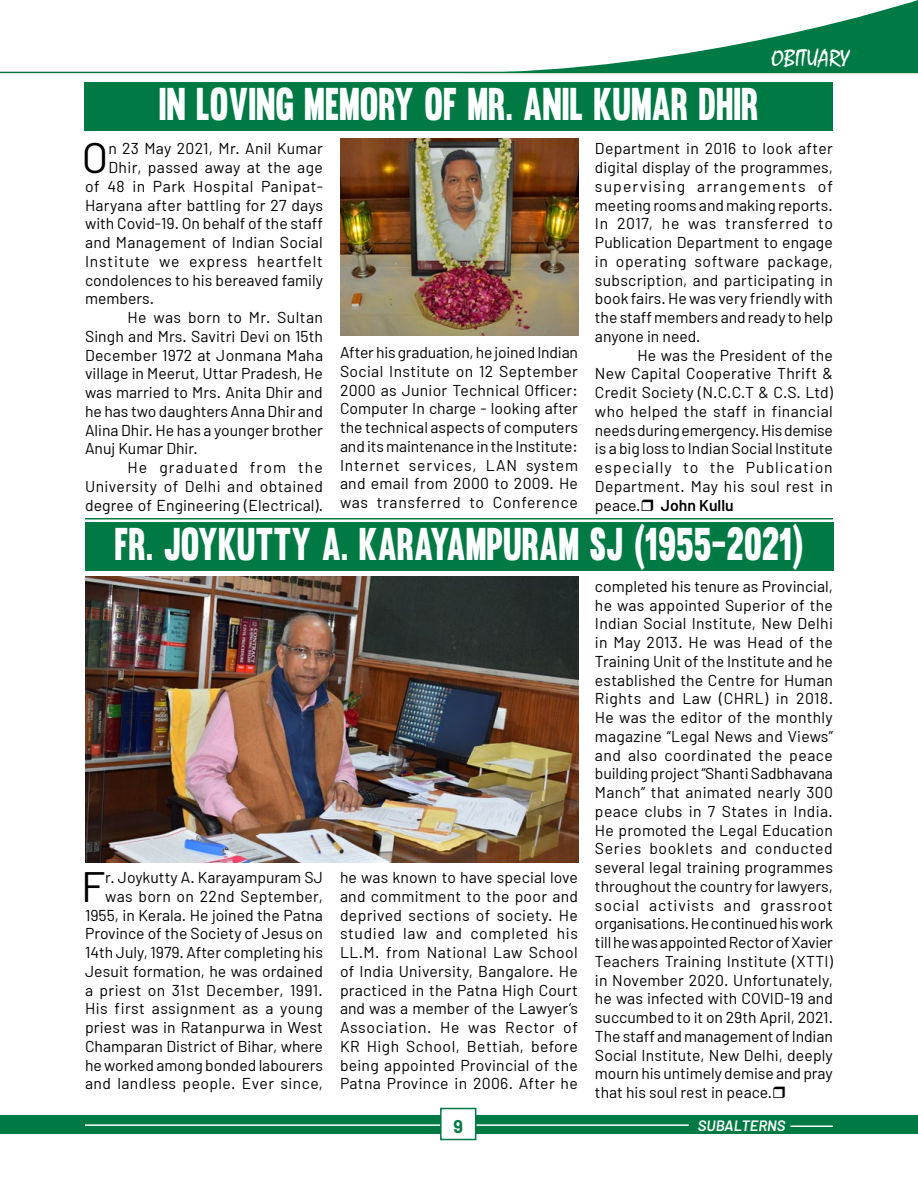
<style>
.page{position:relative;width:918px;height:1188px;background:#fff}
.page>*{position:absolute;margin:0;border:0;box-sizing:border-box;transform-origin:0 0}
.Heading{font:45px "Muro";color:#fff;scale:.79 1}
.Para_2{font:42.6px "Barlow";color:#000}
.t1{font:24px "Mistral";color:#fff}
.t2{font:700 18px "Barlow";color:#007a44}
.Para_2-2{font:15.75px/18.8px "Barlow";letter-spacing:.01em;color:#000;text-align:justify}
.Para_2-3{font:15.75px "Barlow";letter-spacing:.05em;color:#000}
.Para_2-4{font:15.75px "Barlow";letter-spacing:.035em;color:#000}
.Para_2-5{font:600 15.75px "Barlow";color:#000}
.t3{font:italic 600 15px "Barlow";color:#fff}
</style>
<div class="page">
<div style="left:0;top:1116px;width:918px;height:18px;background:#007a44"></div>
<hr style="left:85px;top:1124px;width:604px;height:2px;background:#fff">
<hr style="left:790px;top:1125px;width:43px;height:2px;background:#fff">
<svg style="left:453px;top:0;width:465px;height:72px"></svg>
<hr style="left:0;top:72px;width:918px;height:1px;background:#007a44">
<div style="left:441px;top:1109px;width:35px;height:31px;background:#fff"></div>
<div style="left:440px;top:1108px;width:36px;height:32px;border:2px solid #007a44"></div>
<div style="left:84px;top:82px;width:749px;height:49px;background:#007a44"></div>
<div style="left:85px;top:523px;width:749px;height:48px;background:#007a44"></div>
<img style="left:340px;top:139px;width:239px;height:196px">
<hr style="left:85px;top:518px;width:748px;height:1px;background:#007a44">
<img style="left:85px;top:576px;width:494px;height:287px">
<p class="Heading" style="left:159px;top:77px;width:761px">IN LOVING MEMORY OF MR. ANIL KUMAR DHIR</p>
<p class="t1" style="left:771px;top:44px;width:80px">OBITUARY</p>
<p class="Para_2" style="left:82px;top:131px;width:28px">O</p>
<p class="Para_2-2" style="left:108px;top:139px;width:216px">n 23 May 2021, Mr. Anil Kumar</p>
<p class="Para_2-2" style="left:108px;top:158px;width:216px">Dhir, passed away at the age</p>
<p class="Para_2-4" style="left:85px;top:176px;width:239px">of 48 in Park Hospital Panipat-</p>
<p class="Para_2-2" style="left:85px;top:195px;width:240px">Haryana after battling for 27 days</p>
<p class="Para_2-2" style="left:85px;top:214px;width:239px">with Covid-19. On behalf of the staff</p>
<p class="Para_2-2" style="left:85px;top:233px;width:239px">and Management of Indian Social</p>
<p class="Para_2-3" style="left:85px;top:251px;width:239px">Institute we express heartfelt</p>
<p class="Para_2-2" style="left:85px;top:270px;width:239px">condolences to his bereaved family</p>
<p class="Para_2-2" style="left:85px;top:289px;width:71px">members.</p>
<p class="Para_2-2" style="left:85px;top:308px;width:240px;text-indent:43px">He was born to Mr. Sultan Singh and Mrs. Savitri Devi on 15th December 1972 at Jonmana Maha village in Meerut, Uttar Pradesh, He was married to Mrs. Anita Dhir and he has two daughters Anna Dhir and Alina Dhir. He has a younger brother Anuj Kumar Dhir.</p>
<p class="Para_2-2" style="left:85px;top:458px;width:240px;text-indent:43px">He graduated from the University of Delhi and obtained degree of Engineering (Electrical).</p>
<p class="Para_2-2" style="left:340px;top:343px;width:240px">After his graduation, he joined Indian Social Institute on 12 September 2000 as Junior Technical Officer:<br>Computer In charge - looking after the technical aspects of computers and its maintenance in the Institute:<br>Internet services, LAN system and email from 2000 to 2009. He was transferred to Conference</p>
<p class="Para_2-2" style="left:595px;top:139px;width:240px">Department in 2016 to look after digital display of the programmes, supervising arrangements of meeting rooms and making reports.<br>In 2017, he was transferred to Publication Department to engage in operating software package, subscription, and participating in book fairs. He was very friendly with the staff members and ready to help anyone in need.</p>
<p class="Para_2-2" style="left:595px;top:345px;width:240px;text-indent:43px">He was the President of the New Capital Cooperative Thrift &amp; Credit Society (N.C.C.T &amp; C.S. Ltd) who helped the staff in financial needs during emergency. His demise is a big loss to Indian Social Institute especially to the Publication Department. May his soul rest in peace.</p>
<p class="Para_2-5" style="left:661px;top:495px;width:74px">John Kullu</p>
<p class="Heading" style="left:115px;top:517px;width:874px">FR. JOYKUTTY A. KARAYAMPURAM SJ (1955-2021)</p>
<p class="Para_2-2" style="left:85px;top:868px;width:240px;text-align:right">r. Joykutty A. Karayampuram SJ was born on 22nd September,<br>1955, in Kerala. He joined the Patna<br>Province of the Society of Jesus on<br>14th July, 1979. After completing his<br>Jesuit formation, he was ordained a priest on 31st December, 1991.<br>His first assignment as a young priest was in Ratanpurwa in West<br>Champaran District of Bihar, where he worked among bonded labourers and landless people. Ever since,</p>
<p class="Para_2-2" style="left:340px;top:868px;width:240px">he was known to have special love and commitment to the poor and deprived sections of society. He studied law and completed his LL.M. from National Law School of India University, Bangalore. He practiced in the Patna High Court and was a member of the Lawyer’s Association. He was Rector of KR High School, Bettiah, before being appointed Provincial of the Patna Province in 2006. After he</p>
<p class="Para_2" style="left:81px;top:860px;width:26px">F</p>
<p class="Para_2-2" style="left:595px;top:576px;width:240px">completed his tenure as Provincial, he was appointed Superior of the Indian Social Institute, New Delhi in May 2013. He was Head of the Training Unit of the Institute and he established the Centre for Human Rights and Law (CHRL) in 2018.<br>He was the editor of the monthly magazine “Legal News and Views” and also coordinated the peace building project “Shanti Sadbhavana Manch” that animated nearly 300 peace clubs in 7 States in India.<br>He promoted the Legal Education Series booklets and conducted several legal training programmes throughout the country for lawyers, social activists and grassroot organisations. He continued his work till he was appointed Rector of Xavier Teachers Training Institute (XTTI) in November 2020. Unfortunately, he was infected with COVID-19 and succumbed to it on 29th April, 2021.<br>The staff and management of Indian Social Institute, New Delhi, deeply mourn his untimely demise and pray that his soul rest in peace.</p>
<p class="t2" style="left:453px;top:1115px;width:11px">9</p>
<p class="t3" style="left:698px;top:1116px;width:89px">SUBALTERNS</p>
</div>
